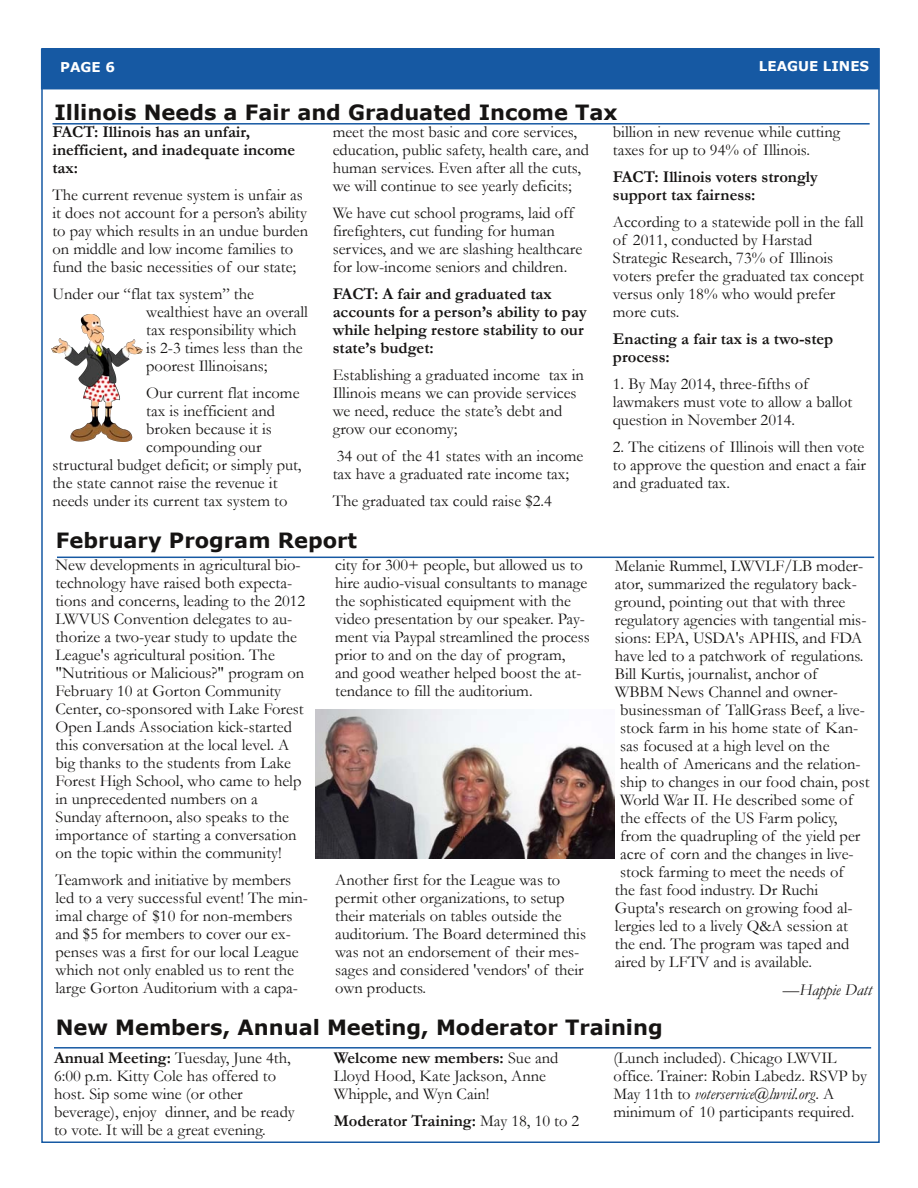
<style>
.page{position:relative;width:918px;height:1188px;background:#fff}
.page>*{position:absolute;margin:0;border:0;box-sizing:border-box;transform-origin:0 0}
.t1{font:700 21px "Verdana";color:#161413}
.t2{font:16.5px/18px "Garamond";color:#161413}
.t3{font:700 16.5px/18px "Garamond";color:#161413}
.t4{font:italic 16.5px "Garamond";color:#161413}
.t5{font:700 13.5px "Verdana";color:#fff}
.s1{font-weight:700}
.s2{font-weight:400}
.s3{font-style:italic}
</style>
<div class="page">
<div style="left:42px;top:50px;width:837px;height:39px;background:#1659a3"></div>
<div style="left:41px;top:49px;width:838px;height:40px;border:2px solid #1659a3"></div>
<hr style="left:52px;top:123px;width:818px;height:2px;background:#1659a3">
<img style="left:52px;top:314px;width:91px;height:127px">
<hr style="left:54px;top:1047px;width:817px;height:2px;background:#1659a3">
<hr style="left:57px;top:557px;width:817px;height:1px;background:#1659a3">
<img style="left:315px;top:709px;width:299px;height:150px">
<p class="t5" style="left:60px;top:58px;width:56px">PAGE 6</p>
<p class="t5" style="left:759px;top:56px;width:112px">LEAGUE LINES</p>
<p class="t1" style="left:54px;top:98px;width:565px">Illinois Needs a Fair and Graduated Income Tax</p>
<p class="t3" style="left:52px;top:123px;width:244px">FACT: Illinois has an unfair, inefficient, and inadequate income tax:</p>
<p class="t2" style="left:52px;top:185px;width:257px">The current revenue system is unfair as it does not account for a person’s ability to pay which results in an undue burden on middle and low income families to fund the basic necessities of our state;</p>
<p class="t2" style="left:146px;top:284px;width:163px;text-indent:-94px">Under our “flat tax system” the wealthiest have an overall tax responsibility which is 2-3 times less than the poorest Illinoisans;</p>
<p class="t2" style="left:146px;top:383px;width:155px">Our current flat income</p>
<p class="t2" style="left:146px;top:401px;width:130px">tax is inefficient and</p>
<p class="t2" style="left:146px;top:419px;width:127px">broken because it is</p>
<p class="t2" style="left:146px;top:437px;width:117px">compounding our</p>
<p class="t2" style="left:53px;top:455px;width:251px">structural budget deficit; or simply put,</p>
<p class="t2" style="left:52px;top:473px;width:227px">the state cannot raise the revenue it</p>
<p class="t2" style="left:52px;top:491px;width:236px">needs under its current tax system to</p>
<p class="t2" style="left:333px;top:122px;width:258px">meet the most basic and core services, education, public safety, health care, and human services. Even after all the cuts, we will continue to see yearly deficits;</p>
<p class="t2" style="left:333px;top:203px;width:251px">We have cut school programs, laid off firefighters, cut funding for human services, and we are slashing healthcare for low-income seniors and children.</p>
<p class="t3" style="left:333px;top:284px;width:256px">FACT: A fair and graduated tax accounts for a person’s ability to pay while helping restore stability to our state’s budget:</p>
<p class="t2" style="left:333px;top:365px;width:253px">Establishing a graduated income tax in<br>Illinois means we can provide services we need, reduce the state’s debt and grow our economy;</p>
<p class="t2" style="left:333px;top:446px;width:252px">34 out of the 41 states with an income tax have a graduated rate income tax;</p>
<p class="t2" style="left:333px;top:491px;width:221px">The graduated tax could raise $2.4</p>
<p class="t1" style="left:56px;top:525px;width:303px">February Program Report</p>
<p class="t2" style="left:55px;top:556px;width:251px">New developments in agricultural bio&shy;technology have raised both expecta&shy;tions and concerns, leading to the 2012<br>LWVUS Convention delegates to au&shy;thorize a two-year study to update the League's agricultural position. The "Nutritious or Malicious?" program on February 10 at Gorton Community Center, co-sponsored with Lake Forest Open Lands Association kick-started this conversation at the local level. A big thanks to the students from Lake Forest High School, who came to help in unprecedented numbers on a Sunday afternoon, also speaks to the importance of starting a conversation on the topic within the community!</p>
<p class="t2" style="left:55px;top:871px;width:254px">Teamwork and initiative by members led to a very successful event! The min&shy;imal charge of $10 for non-members and $5 for members to cover our ex&shy;penses was a first for our local League which not only enabled us to rent the large Gorton Auditorium with a capa-</p>
<p class="t2" style="left:335px;top:556px;width:256px">city for 300+ people, but allowed us to hire audio-visual consultants to manage the sophisticated equipment with the video presentation by our speaker. Pay&shy;ment via Paypal streamlined the process prior to and on the day of program, and good weather helped boost the at&shy;tendance to fill the auditorium.</p>
<p class="t2" style="left:335px;top:871px;width:252px">Another first for the League was to permit other organizations, to setup their materials on tables outside the auditorium. The Board determined this was not an endorsement of their mes&shy;sages and considered 'vendors' of their own products.</p>
<p class="t2" style="left:613px;top:122px;width:229px">billion in new revenue while cutting taxes for up to 94% of Illinois.</p>
<p class="t3" style="left:613px;top:167px;width:207px">FACT: Illinois voters strongly support tax fairness:</p>
<p class="t2" style="left:613px;top:212px;width:253px">According to a statewide poll in the fall of 2011, conducted by Harstad<br>Strategic Research, 73% of Illinois voters prefer the graduated tax concept versus only 18% who would prefer more cuts.</p>
<p class="t3" style="left:613px;top:329px;width:222px">Enacting a fair tax is a two-step process:</p>
<p class="t2" style="left:613px;top:374px;width:241px">1. By May 2014, three-fifths of lawmakers must vote to allow a ballot question in November 2014.</p>
<p class="t2" style="left:613px;top:437px;width:255px;text-align:justify">2. The citizens of Illinois will then vote to approve the question and enact a fair and graduated tax.</p>
<p class="t2" style="left:615px;top:556px;width:250px">Melanie Rummel, LWVLF/LB moder-</p>
<p class="t2" style="left:615px;top:574px;width:243px">ator, summarized the regulatory back-</p>
<p class="t2" style="left:615px;top:592px;width:232px">ground, pointing out that with three</p>
<p class="t2" style="left:615px;top:610px;width:253px">regulatory agencies with tangential mis-</p>
<p class="t2" style="left:615px;top:628px;width:249px">sions: EPA, USDA's APHIS, and FDA</p>
<p class="t2" style="left:615px;top:646px;width:250px">have led to a patchwork of regulations.</p>
<p class="t2" style="left:615px;top:664px;width:204px">Bill Kurtis, journalist, anchor of</p>
<p class="t2" style="left:615px;top:682px;width:225px">WBBM News Channel and owner-</p>
<p class="t2" style="left:620px;top:700px;width:246px">businessman of TallGrass Beef, a live-</p>
<p class="t2" style="left:620px;top:718px;width:240px">stock farm in his home state of Kan-</p>
<p class="t2" style="left:620px;top:736px;width:211px">sas focused at a high level on the</p>
<p class="t2" style="left:620px;top:754px;width:242px">health of Americans and the relation-</p>
<p class="t2" style="left:620px;top:772px;width:251px">ship to changes in our food chain, post</p>
<p class="t2" style="left:620px;top:790px;width:234px">World War II. He described some of</p>
<p class="t2" style="left:620px;top:808px;width:219px">the effects of the US Farm policy,</p>
<p class="t2" style="left:620px;top:826px;width:242px">from the quadrupling of the yield per</p>
<p class="t2" style="left:620px;top:844px;width:235px">acre of corn and the changes in live-</p>
<p class="t2" style="left:620px;top:862px;width:225px">stock farming to meet the needs of</p>
<p class="t2" style="left:615px;top:880px;width:205px">the fast food industry. Dr Ruchi</p>
<p class="t2" style="left:615px;top:898px;width:239px">Gupta's research on growing food al-</p>
<p class="t2" style="left:615px;top:916px;width:235px">lergies led to a lively Q&amp;A session at</p>
<p class="t2" style="left:615px;top:934px;width:236px">the end. The program was taped and</p>
<p class="t2" style="left:615px;top:952px;width:199px">aired by LFTV and is available.</p>
<p class="t4" style="left:783px;top:978px;width:91px">—Happie Datt</p>
<p class="t1" style="left:56px;top:1013px;width:609px">New Members, Annual Meeting, Moderator Training</p>
<p class="t2" style="left:54px;top:1048px;width:242px"><span class="s1">Annual Meeting:</span> Tuesday, June 4th, 6:00 p.m. Kitty Cole has offered to host. Sip some wine (or other beverage), enjoy dinner, and be ready to vote. It will be a great evening.</p>
<p class="t2" style="left:334px;top:1048px;width:226px"><span class="s1">Welcome new members:</span> Sue and<br>Lloyd Hood, Kate Jackson, Anne<br>Whipple, and Wyn Cain!</p>
<p class="t3" style="left:334px;top:1111px;width:247px">Moderator Training: <span class="s2">May 18, 10 to 2</span></p>
<p class="t2" style="left:613px;top:1048px;width:255px">(Lunch included). Chicago LWVIL office. Trainer: Robin Labedz. RSVP by May 11th to <span class="s3">voterservice@lwvil.org</span>. A minimum of 10 participants required.</p>
</div>
